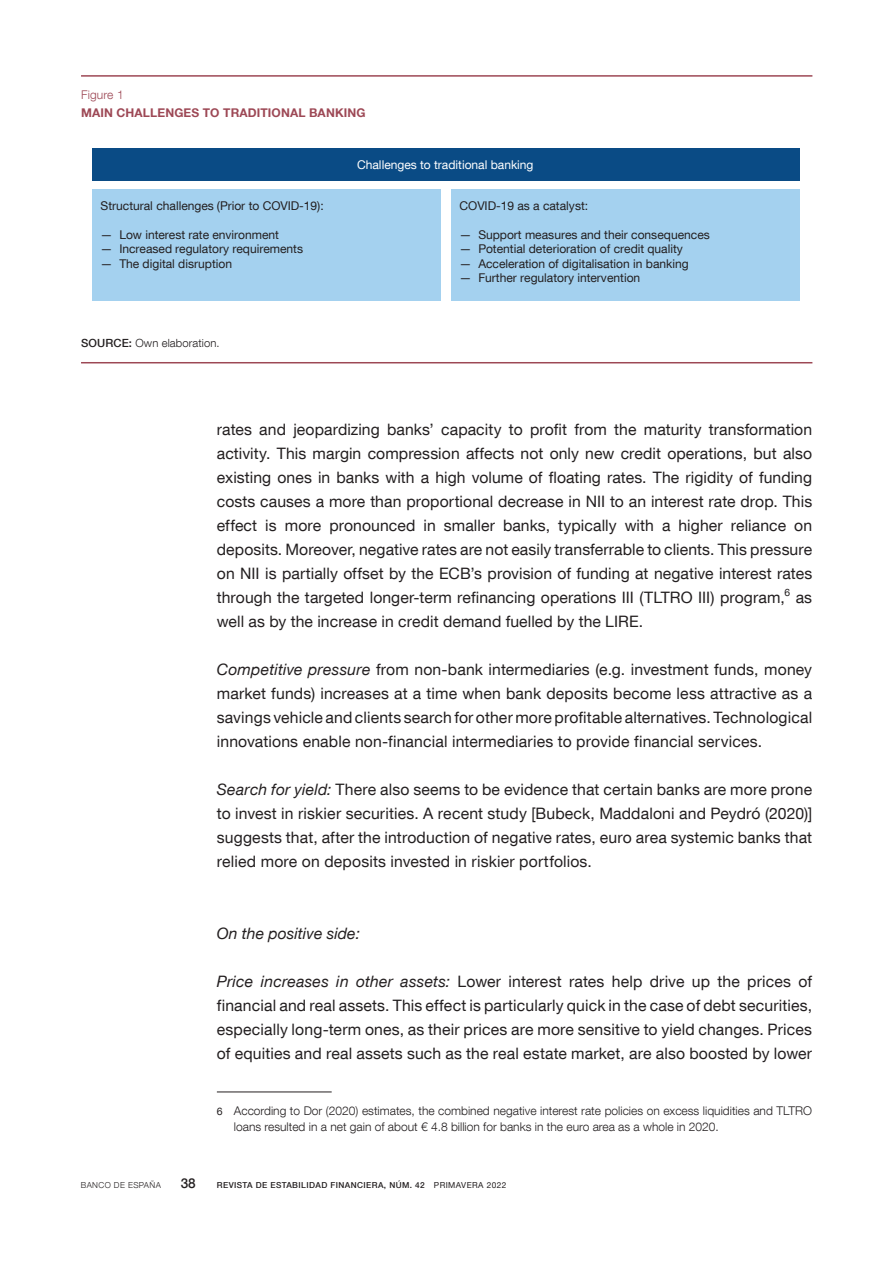
<style>
.page{position:relative;width:893px;height:1263px;background:#fff}
.page>*{position:absolute;margin:0;border:0;box-sizing:border-box;transform-origin:0 0}
.Texto_capítulo{font:15.75px/24px "Bd E Neue Helvetica";letter-spacing:.01em;color:#231f20;text-align:justify}
.Ladillo_4{font:italic 15.75px "Bd E Neue Helvetica";color:#231f20}
.t1{font:500 13.5px "Bd E Neue Helvetica";color:#231f20}
.t2{font:12px "Bd E Neue Helvetica";color:#231f20}
.Texto_Citas_1{font:300 12px/16.5px "Bd E Neue Helvetica";color:#231f20}
.t3{font:700 12px "Bd E Neue Helvetica";letter-spacing:.01em;color:#9d4855}
.t4{font:12px "Bd E Neue Helvetica";color:#fff}
.t5{font:300 12px "Bd E Neue Helvetica";letter-spacing:.01em;color:#9d4855}
.t6{font:300 11.25px "Bd E Neue Helvetica";letter-spacing:.01em;color:#231f20}
.t7{font:500 8.25px "Bd E Neue Helvetica";letter-spacing:.05em;color:#231f20}
.t8{font:300 8.25px "Bd E Neue Helvetica";letter-spacing:.05em;color:#231f20}
.s1{font-weight:500}
.s2{font-style:italic}
.s3{font-weight:400;font-size:10.5px}
.s4{font-weight:400}
</style>
<div class="page">
<hr style="left:217px;top:1091px;width:115px;height:1px;background:#231f20">
<hr style="left:81px;top:75px;width:731px;height:2px;background:#9d4855">
<hr style="left:81px;top:362px;width:731px;height:1px;background:#9d4855">
<div style="left:92px;top:190px;width:348px;height:111px;background:#a4d1ef"></div>
<div style="left:92px;top:148px;width:708px;height:32px;background:#0a4b85"></div>
<div style="left:451px;top:190px;width:349px;height:111px;background:#a4d1ef"></div>
<p class="t5" style="left:81px;top:88px;width:44px">Figure 1</p>
<p class="t3" style="left:81px;top:105px;width:286px">MAIN CHALLENGES TO TRADITIONAL BANKING</p>
<p class="t2" style="left:101px;top:198px;width:225px">Structural challenges (Prior to COVID-19):</p>
<p class="t2" style="left:101px;top:227px;width:180px">— Low interest rate environment</p>
<p class="t2" style="left:101px;top:241px;width:204px">— Increased regulatory requirements</p>
<p class="t2" style="left:101px;top:256px;width:133px">— The digital disruption</p>
<p class="t6" style="left:81px;top:336px;width:140px"><span class="s1">SOURCE:</span> Own elaboration.</p>
<p class="t4" style="left:357px;top:157px;width:178px">Challenges to traditional banking</p>
<p class="t2" style="left:460px;top:198px;width:130px">COVID-19 as a catalyst:</p>
<p class="t2" style="left:460px;top:227px;width:252px">— Support measures and their consequences</p>
<p class="t2" style="left:460px;top:241px;width:225px">— Potential deterioration of credit quality</p>
<p class="t2" style="left:460px;top:256px;width:231px">— Acceleration of digitalisation in banking</p>
<p class="t2" style="left:460px;top:270px;width:182px">— Further regulatory intervention</p>
<p class="Texto_capítulo" style="left:217px;top:417px;width:597px">rates and jeopardizing banks’ capacity to profit from the maturity transformation activity. This margin compression affects not only new credit operations, but also existing ones in banks with a high volume of floating rates. The rigidity of funding costs causes a more than proportional decrease in NII to an interest rate drop. This effect is more pronounced in smaller banks, typically with a higher reliance on deposits. Moreover, negative rates are not easily transferrable to clients. This pressure on NII is partially offset by the ECB’s provision of funding at negative interest rates through the targeted longer-term refinancing operations III (TLTRO III) program,<sup>6</sup> as well as by the increase in credit demand fuelled by the LIRE.</p>
<p class="Texto_capítulo" style="left:217px;top:657px;width:597px"><span class="s2">Competitive pressure</span> from non-bank intermediaries (e.g. investment funds, money market funds) increases at a time when bank deposits become less attractive as a savings vehicle and clients search for other more profitable alternatives. Technological innovations enable non-financial intermediaries to provide financial services.</p>
<p class="Texto_capítulo" style="left:217px;top:777px;width:597px"><span class="s2">Search for yield:</span> There also seems to be evidence that certain banks are more prone to invest in riskier securities. A recent study [Bubeck, Maddaloni and Peydró (2020)] suggests that, after the introduction of negative rates, euro area systemic banks that relied more on deposits invested in riskier portfolios.</p>
<h6 class="Ladillo_4" style="left:217px;top:923px;width:145px">On the positive side:</h6>
<p class="Texto_capítulo" style="left:217px;top:969px;width:597px"><span class="s2">Price increases in other assets:</span> Lower interest rates help drive up the prices of financial and real assets. This effect is particularly quick in the case of debt securities, especially long-term ones, as their prices are more sensitive to yield changes. Prices of equities and real assets such as the real estate market, are also boosted by lower</p>
<p class="Texto_Citas_1" style="left:234px;top:1102px;width:580px;text-indent:-17px"><span class="s3">6</span> According to Dor (2020) estimates, the combined negative interest rate policies on excess liquidities and TLTRO loans resulted in a net gain of about € 4.8 billion for banks in the euro area as a whole in 2020.</p>
<p class="t8" style="left:81px;top:1180px;width:82px">BANCO DE ESPAÑA</p>
<p class="t1" style="left:181px;top:1175px;width:16px">38</p>
<p class="t7" style="left:217px;top:1180px;width:291px">REVISTA DE ESTABILIDAD FINANCIERA, NÚM. 42 <span class="s4">PRIMAVERA 2022</span></p>
</div>
